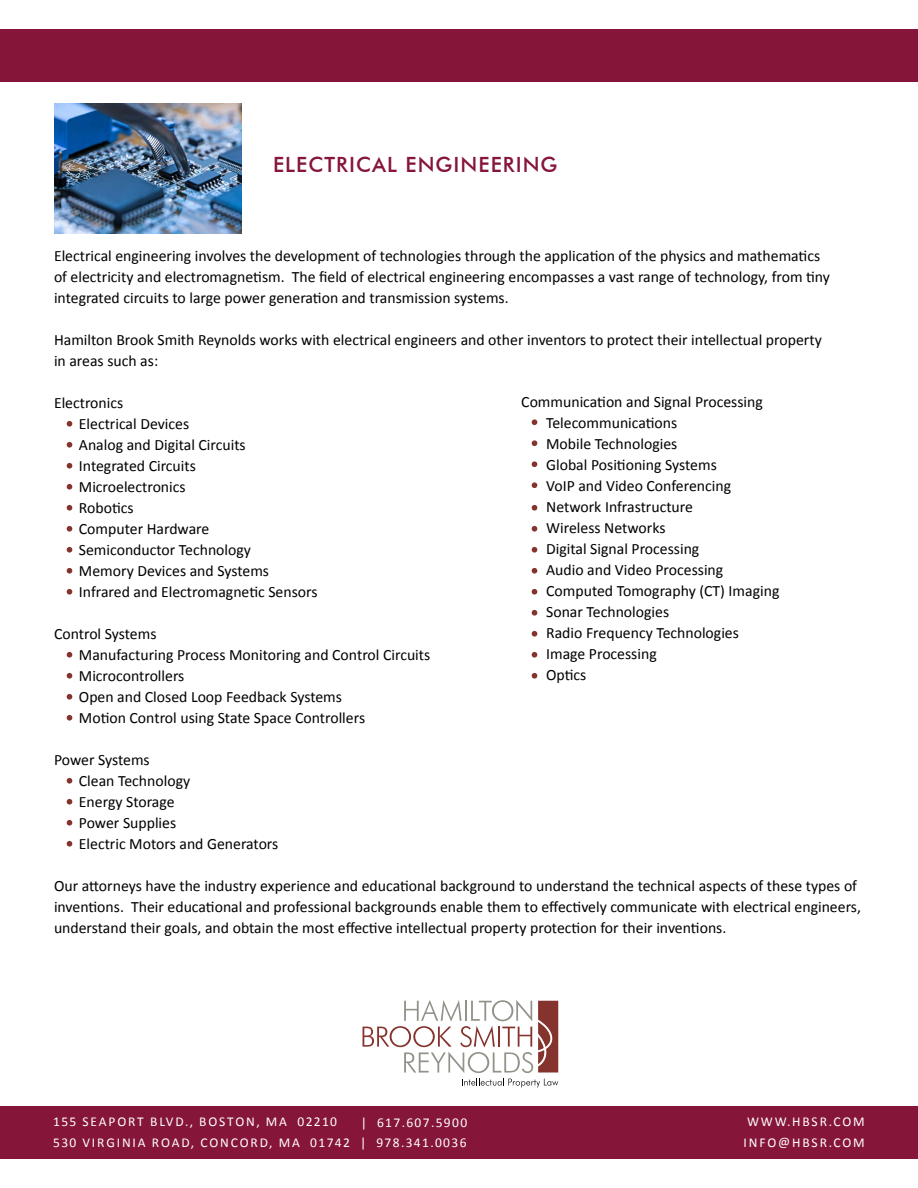
<style>
.page{position:relative;width:918px;height:1188px;background:#fff}
.page>*{position:absolute;margin:0;border:0;box-sizing:border-box;transform-origin:0 0}
.t1{font:500 21px "Futura BT";letter-spacing:.05em;color:#86153a}
.t2{font:15.75px/21px "Calibri";color:#000}
.t3{font:13.5px "Calibri";letter-spacing:.1em;color:#fff}
.t4{font:13.5px "Calibri";letter-spacing:.14em;color:#fff}
</style>
<div class="page">
<svg style="left:363px;top:1000px;width:195px;height:87px"></svg>
<div style="left:0;top:29px;width:918px;height:52px;background:#86153a"></div>
<div style="left:0;top:1107px;width:918px;height:52px;background:#86153a"></div>
<img style="left:54px;top:104px;width:188px;height:129px">
<svg style="left:67px;top:421px;width:5px;height:6px"></svg>
<svg style="left:67px;top:484px;width:5px;height:6px"></svg>
<svg style="left:67px;top:463px;width:5px;height:6px"></svg>
<svg style="left:67px;top:442px;width:5px;height:6px"></svg>
<svg style="left:532px;top:419px;width:5px;height:6px"></svg>
<svg style="left:532px;top:482px;width:5px;height:6px"></svg>
<svg style="left:532px;top:461px;width:5px;height:6px"></svg>
<svg style="left:532px;top:526px;width:5px;height:6px"></svg>
<svg style="left:532px;top:440px;width:5px;height:6px"></svg>
<svg style="left:532px;top:505px;width:5px;height:6px"></svg>
<svg style="left:67px;top:505px;width:5px;height:6px"></svg>
<svg style="left:67px;top:568px;width:5px;height:6px"></svg>
<svg style="left:67px;top:547px;width:5px;height:6px"></svg>
<svg style="left:67px;top:526px;width:5px;height:6px"></svg>
<svg style="left:67px;top:589px;width:5px;height:6px"></svg>
<svg style="left:67px;top:694px;width:5px;height:6px"></svg>
<svg style="left:67px;top:673px;width:5px;height:6px"></svg>
<svg style="left:67px;top:652px;width:5px;height:6px"></svg>
<svg style="left:67px;top:715px;width:5px;height:6px"></svg>
<svg style="left:532px;top:547px;width:5px;height:6px"></svg>
<svg style="left:532px;top:610px;width:5px;height:6px"></svg>
<svg style="left:532px;top:589px;width:5px;height:6px"></svg>
<svg style="left:532px;top:652px;width:5px;height:6px"></svg>
<svg style="left:532px;top:568px;width:5px;height:6px"></svg>
<svg style="left:532px;top:631px;width:5px;height:6px"></svg>
<svg style="left:532px;top:673px;width:5px;height:6px"></svg>
<svg style="left:67px;top:820px;width:5px;height:6px"></svg>
<svg style="left:67px;top:799px;width:5px;height:6px"></svg>
<svg style="left:67px;top:778px;width:5px;height:6px"></svg>
<svg style="left:67px;top:841px;width:5px;height:6px"></svg>
<h1 class="t1" style="left:273px;top:152px;width:286px">ELECTRICAL ENGINEERING</h1>
<p class="t2" style="left:54px;top:245px;width:778px">Electrical engineering involves the development of technologies through the application of the physics and mathematics of electricity and electromagnetism. The field of electrical engineering encompasses a vast range of technology, from tiny integrated circuits to large power generation and transmission systems.</p>
<p class="t2" style="left:54px;top:329px;width:769px">Hamilton Brook Smith Reynolds works with electrical engineers and other inventors to protect their intellectual property in areas such as:</p>
<p class="t2" style="left:79px;top:392px;width:240px;text-indent:-25px">Electronics<br>Electrical Devices<br>Analog and Digital Circuits<br>Integrated Circuits<br>Microelectronics<br>Robotics<br>Computer Hardware<br>Semiconductor Technology<br>Memory Devices and Systems<br>Infrared and Electromagnetic Sensors</p>
<p class="t2" style="left:79px;top:623px;width:353px;text-indent:-25px">Control Systems<br>Manufacturing Process Monitoring and Control Circuits Microcontrollers<br>Open and Closed Loop Feedback Systems<br>Motion Control using State Space Controllers</p>
<p class="t2" style="left:79px;top:749px;width:201px;text-indent:-25px">Power Systems<br>Clean Technology<br>Energy Storage<br>Power Supplies<br>Electric Motors and Generators</p>
<p class="t2" style="left:54px;top:875px;width:808px">Our attorneys have the industry experience and educational background to understand the technical aspects of these types of inventions. Their educational and professional backgrounds enable them to effectively communicate with electrical engineers, understand their goals, and obtain the most effective intellectual property protection for their inventions.</p>
<p class="t2" style="left:546px;top:391px;width:235px;text-indent:-25px">Communication and Signal Processing<br>Telecommunications<br>Mobile Technologies<br>Global Positioning Systems<br>VoIP and Video Conferencing<br>N etwork Infrastructure<br>Wireless N etworks<br>Digital Signal Processing<br>Audio and Video Processing<br>Computed Tomography (CT) Imaging<br>Sonar Technologies<br>Radio Frequency Technologies<br>Image Processing<br>Optics</p>
<p class="t3" style="left:361px;top:1114px;width:108px">| 617.607.5900</p>
<p class="t3" style="left:53px;top:1113px;width:65px">155 seaport</p>
<p class="t3" style="left:150px;top:1113px;width:59px">blvd., bosto</p>
<p class="t3" style="left:246px;top:1113px;width:92px">n, ma 02210</p>
<p class="t4" style="left:53px;top:1134px;width:188px">530 Virgi nia Road, Concord</p>
<p class="t3" style="left:269px;top:1134px;width:199px">, m a 01742 | 978.341.0036</p>
<p class="t3" style="left:747px;top:1113px;width:55px">www.hbsr</p>
<p class="t3" style="left:829px;top:1113px;width:16px">.com</p>
<p class="t3" style="left:744px;top:1134px;width:58px">info@hbsr</p>
<p class="t3" style="left:829px;top:1134px;width:16px">.com</p>
</div>
